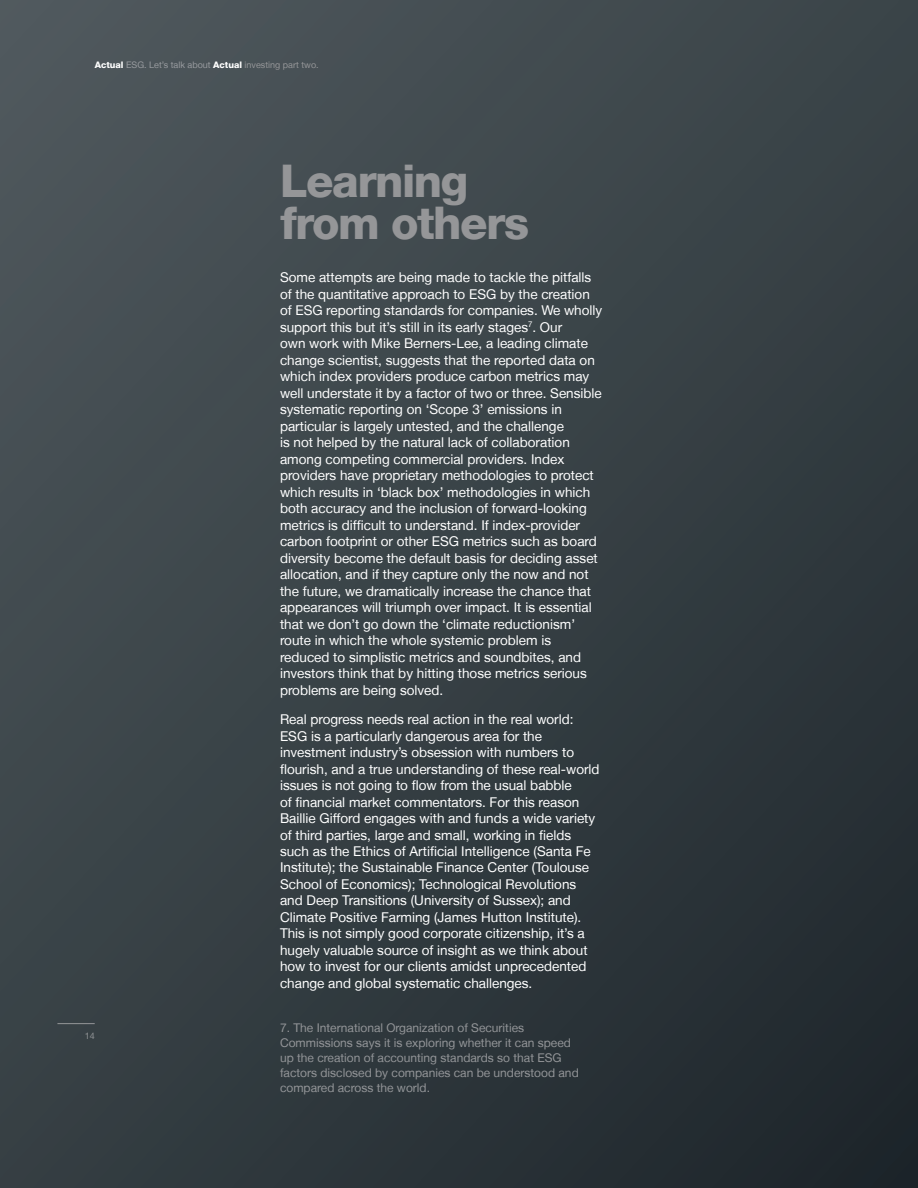
<style>
.page{position:relative;width:918px;height:1188px;background:#fff}
.page>*{position:absolute;margin:0;border:0;box-sizing:border-box;transform-origin:0 0}
.t1{font:800 45px/42px "Helvetica Neue LT";letter-spacing:-.03em;color:#959698}
.t2{font:13.5px/16.5px "Helvetica Neue LT";color:#fff}
.t3{font:12px/15px "Helvetica Neue LT";color:#939598}
.t4{font:9px "Helvetica Neue LT";color:#989b9f}
.t5{font:9px "Helvetica Neue LT";color:#939598}
.s1{font-weight:800;color:#fff}
.s2{color:#959698}
</style>
<div class="page">
<div style="left:0;top:0;width:918px;height:1188px;background:linear-gradient(to bottom,#464f54,#293237)"></div>
<hr style="left:57px;top:1023px;width:38px;height:1px;background:#959698">
<p class="t4" style="left:95px;top:59px;width:226px"><span class="s1">Actual</span> ESG. Let’s talk about <span class="s1">Actual</span> <span class="s2">investing part two.</span></p>
<h1 class="t1" style="left:280px;top:160px;width:250px">Learning from others</h1>
<p class="t5" style="left:85px;top:1031px;width:12px">14</p>
<p class="t2" style="left:280px;top:269px;width:324px">Some attempts are being made to tackle the pitfalls of the quantitative approach to ESG by the creation of ESG reporting standards for companies. We wholly support this but it’s still in its early stages<sup>7</sup>. Our<br>own work with Mike Berners-Lee, a leading climate change scientist, suggests that the reported data on which index providers produce carbon metrics may well understate it by a factor of two or three. Sensible systematic reporting on ‘Scope 3’ emissions in particular is largely untested, and the challenge<br>is not helped by the natural lack of collaboration among competing commercial providers. Index providers have proprietary methodologies to protect which results in ‘black box’ methodologies in which both accuracy and the inclusion of forward-looking metrics is difficult to understand. If index-provider carbon footprint or other ESG metrics such as board diversity become the default basis for deciding asset allocation, and if they capture only the now and not the future, we dramatically increase the chance that appearances will triumph over impact. It is essential that we don’t go down the ‘climate reductionism’ route in which the whole systemic problem is reduced to simplistic metrics and soundbites, and investors think that by hitting those metrics serious problems are being solved.</p>
<p class="t2" style="left:280px;top:711px;width:321px">Real progress needs real action in the real world:<br>ESG is a particularly dangerous area for the investment industry’s obsession with numbers to flourish, and a true understanding of these real-world issues is not going to flow from the usual babble<br>of financial market commentators. For this reason Baillie Gifford engages with and funds a wide variety of third parties, large and small, working in fields such as the Ethics of Artificial Intelligence (Santa Fe Institute); the Sustainable Finance Center (Toulouse School of Economics); Technological Revolutions and Deep Transitions (University of Sussex); and Climate Positive Farming (James Hutton Institute).<br>This is not simply good corporate citizenship, it’s a hugely valuable source of insight as we think about how to invest for our clients amidst unprecedented change and global systematic challenges.</p>
<p class="t3" style="left:280px;top:1020px;width:300px">7. The International Organization of Securities Commissions says it is exploring whether it can speed up the creation of accounting standards so that ESG factors disclosed by companies can be understood and compared across the world.</p>
</div>
